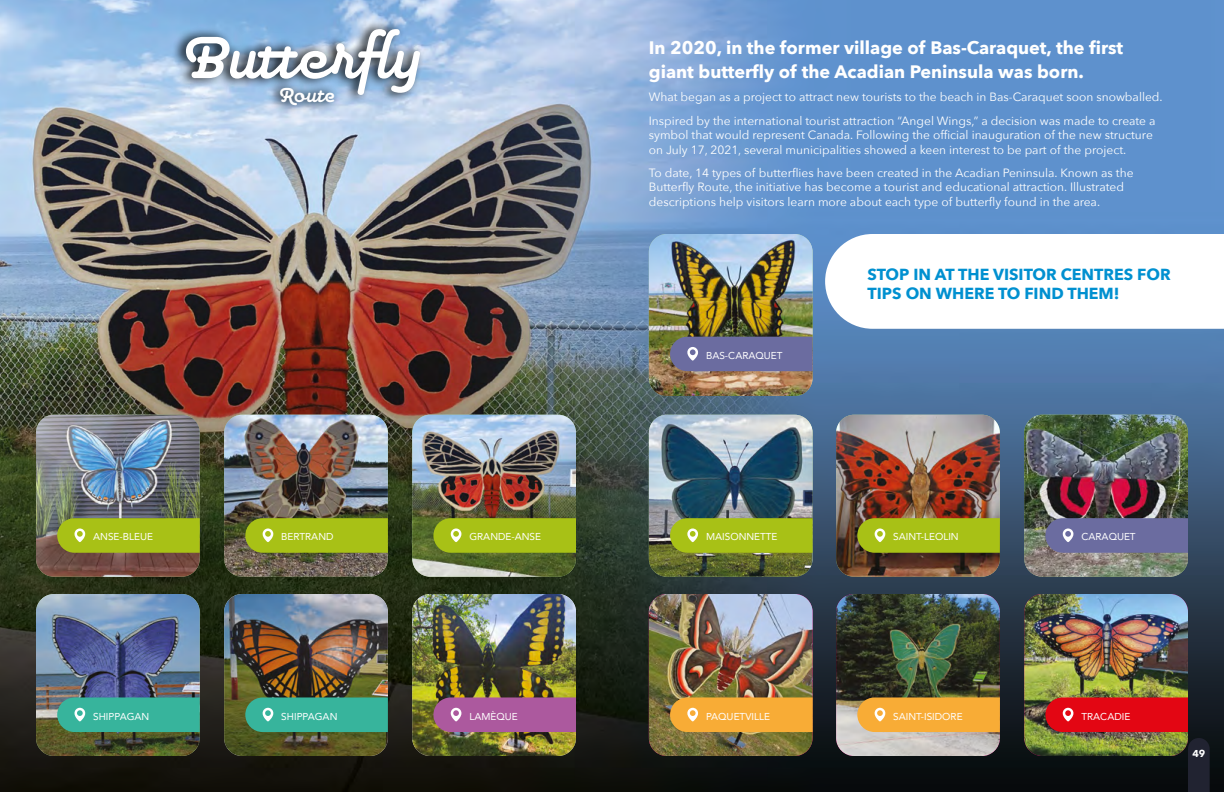
<style>
.page{position:relative;width:1224px;height:792px;background:#fff}
.page>*{position:absolute;margin:0;border:0;box-sizing:border-box;transform-origin:0 0}
.t1{font:700 70px "Pauline Script";letter-spacing:.04em;color:#fff}
.t2{font:700 24px "Pauline Script";letter-spacing:.01em;color:#fff}
.t3{font:700 18px/24px "Avenir Next";color:#fff}
.t4{font:700 16px/19.2px "Avenir Next";color:#0090d0}
.t5{font:12px/14.4px "Avenir Next";color:#fff}
.t6{font:10px "Avenir";color:#fff}
.t7{font:700 10px "Avenir Next";color:#fff}
</style>
<div class="page">
<img style="left:0;top:0;width:1224px;height:792px">
<img style="left:36px;top:415px;width:164px;height:162px">
<img style="left:36px;top:594px;width:164px;height:162px">
<img style="left:224px;top:415px;width:164px;height:162px">
<img style="left:224px;top:594px;width:164px;height:162px">
<img style="left:412px;top:415px;width:164px;height:162px">
<img style="left:649px;top:415px;width:164px;height:162px">
<img style="left:836px;top:415px;width:164px;height:162px">
<img style="left:1024px;top:415px;width:164px;height:162px">
<img style="left:649px;top:234px;width:164px;height:162px">
<img style="left:412px;top:594px;width:164px;height:162px">
<img style="left:649px;top:594px;width:164px;height:162px">
<img style="left:836px;top:594px;width:164px;height:162px">
<img style="left:1024px;top:594px;width:164px;height:162px">
<svg style="left:57px;top:518px;width:143px;height:35px;background:#a6bd1b"></svg>
<svg style="left:57px;top:697px;width:143px;height:35px;background:#3bb19b"></svg>
<svg style="left:245px;top:518px;width:143px;height:35px;background:#a5bd1b"></svg>
<svg style="left:245px;top:697px;width:143px;height:35px;background:#3bb198"></svg>
<svg style="left:433px;top:518px;width:143px;height:35px;background:#a5be1a"></svg>
<svg style="left:670px;top:518px;width:143px;height:35px;background:#a7bf1c"></svg>
<svg style="left:857px;top:518px;width:143px;height:35px;background:#a5bc1a"></svg>
<svg style="left:1045px;top:518px;width:143px;height:35px;background:#6d6e9e"></svg>
<div style="left:670px;top:337px;width:143px;height:34px;background:#6b6ca0"></div>
<svg style="left:433px;top:697px;width:143px;height:35px;background:#aa5c9a"></svg>
<svg style="left:670px;top:697px;width:143px;height:35px;background:#f2aa39"></svg>
<svg style="left:857px;top:697px;width:143px;height:35px;background:#f3ab3b"></svg>
<svg style="left:1045px;top:697px;width:143px;height:35px;background:#de0e18"></svg>
<svg style="left:172px;top:20px;width:253px;height:85px;background:#7d96b1"></svg>
<svg style="left:267px;top:78px;width:72px;height:36px;background:#8ea8c4"></svg>
<svg style="left:825px;top:234px;width:399px;height:95px"></svg>
<svg style="left:1188px;top:738px;width:22px;height:54px"></svg>
<h1 class="t1" style="left:178px;top:15px;width:242px">Butterfly</h1>
<h2 class="t2" style="left:278px;top:80px;width:58px">Route</h2>
<h3 class="t3" style="left:649px;top:35px;width:476px">In 2020, in the former village of Bas-Caraquet, the first giant butterfly of the Acadian Peninsula was born.</h3>
<p class="t5" style="left:649px;top:85px;width:515px;line-height:23.4px">What began as a project to attract new tourists to the beach in Bas-Caraquet soon snowballed.<br>Inspired by the international tourist attraction “Angel Wings,” a decision was made to create a</p>
<p class="t5" style="left:649px;top:127px;width:506px">symbol that would represent Canada. Following the official inauguration of the new structure on July 17, 2021, several municipalities showed a keen interest to be part of the project.</p>
<p class="t5" style="left:649px;top:165px;width:486px">To date, 14 types of butterflies have been created in the Acadian Peninsula. Known as the<br>Butterfly Route, the initiative has become a tourist and educational attraction. Illustrated descriptions help visitors learn more about each type of butterfly found in the area.</p>
<p class="t6" style="left:706px;top:347px;width:78px">BAS-CARAQUET</p>
<h3 class="t4" style="left:868px;top:264px;width:305px">STOP IN AT THE VISITOR CENTRES FOR<br>TIPS ON WHERE TO FIND THEM!</h3>
<p class="t6" style="left:93px;top:529px;width:61px">ANSE-BLEUE</p>
<p class="t6" style="left:93px;top:708px;width:58px">SHIPPAGAN</p>
<p class="t6" style="left:281px;top:529px;width:54px">BERTRAND</p>
<p class="t6" style="left:281px;top:708px;width:58px">SHIPPAGAN</p>
<p class="t6" style="left:469px;top:529px;width:73px">GRANDE-ANSE</p>
<p class="t6" style="left:706px;top:529px;width:73px">MAISONNETTE</p>
<p class="t6" style="left:893px;top:529px;width:67px">SAINT-LEOLIN</p>
<p class="t6" style="left:1081px;top:529px;width:56px">CARAQUET</p>
<p class="t6" style="left:469px;top:708px;width:50px">LAMÈQUE</p>
<p class="t6" style="left:706px;top:708px;width:65px">PAQUETVILLE</p>
<p class="t6" style="left:893px;top:708px;width:71px">SAINT-ISIDORE</p>
<p class="t6" style="left:1081px;top:708px;width:50px">TRACADIE</p>
<p class="t7" style="left:1192px;top:744px;width:14px">49</p>
</div>
